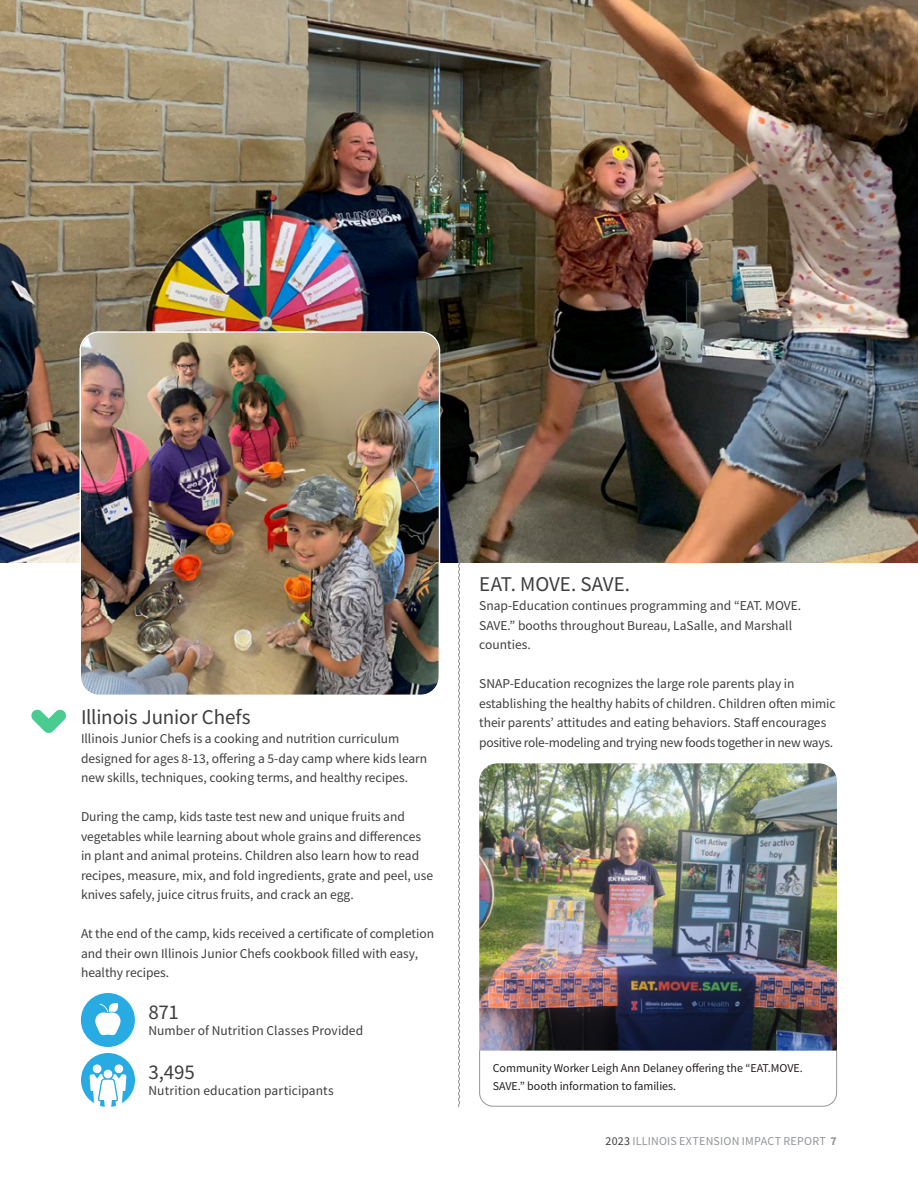
<style>
.page{position:relative;width:918px;height:1188px;background:#fff}
.page>*{position:absolute;margin:0;border:0;box-sizing:border-box;transform-origin:0 0}
.Article_Title{font:21px "Source Sans Variable";letter-spacing:-.01em;color:#3e3e3f}
.Statistic_Number{font:21px "Source Sans Variable";letter-spacing:-.01em;color:#3e3e3f}
.Statistic_Text{font:13.5px/19.5px "Source Sans Variable";color:#3e3e3f}
.Image_Caption{font:12px/18px "Source Sans Variable";color:#231f20}
.t1{font:12px "Source Sans Variable";letter-spacing:.015em;color:#939598}
.s1{color:#3e3e3f}
</style>
<div class="page">
<svg style="left:458px;top:562px;width:2px;height:545px"></svg>
<img style="left:479px;top:763px;width:358px;height:287px">
<img style="left:0;top:0;width:918px;height:562px">
<svg style="left:479px;top:1050px;width:358px;height:57px"></svg>
<svg style="left:31px;top:709px;width:35px;height:24px"></svg>
<img style="left:81px;top:333px;width:358px;height:360px">
<div style="left:80px;top:331px;width:360px;height:365px;border:2px solid #fff;border-radius:19px"></div>
<svg style="left:81px;top:1053px;width:54px;height:54px"></svg>
<svg style="left:81px;top:993px;width:54px;height:54px"></svg>
<h2 class="Article_Title" style="left:81px;top:704px;width:171px">Illinois Junior Chefs</h2>
<p class="Statistic_Text" style="left:81px;top:729px;width:348px">Illinois Junior Chefs is a cooking and nutrition curriculum designed for ages 8-13, offering a 5-day camp where kids learn new skills, techniques, cooking terms, and healthy recipes.</p>
<p class="Statistic_Text" style="left:81px;top:807px;width:354px">During the camp, kids taste test new and unique fruits and vegetables while learning about whole grains and differences in plant and animal proteins. Children also learn how to read recipes, measure, mix, and fold ingredients, grate and peel, use knives safely, juice citrus fruits, and crack an egg.</p>
<p class="Statistic_Text" style="left:81px;top:924px;width:355px">At the end of the camp, kids received a certificate of completion and their own Illinois Junior Chefs cookbook filled with easy, healthy recipes.</p>
<p class="Statistic_Number" style="left:148px;top:999px;width:32px">871</p>
<p class="Statistic_Text" style="left:148px;top:1021px;width:216px">Number of Nutrition Classes Provided</p>
<p class="Statistic_Number" style="left:148px;top:1059px;width:48px">3,495</p>
<p class="Statistic_Text" style="left:148px;top:1081px;width:187px">Nutrition education participants</p>
<h2 class="Article_Title" style="left:479px;top:571px;width:152px">EAT. MOVE. SAVE.</h2>
<p class="Statistic_Text" style="left:479px;top:596px;width:324px">Snap-Education continues programming and “EAT. MOVE.<br>SAVE.” booths throughout Bureau, LaSalle, and Marshall counties.</p>
<p class="Statistic_Text" style="left:479px;top:674px;width:358px">SNAP-Education recognizes the large role parents play in establishing the healthy habits of children. Children often mimic their parents’ attitudes and eating behaviors. Staff encourages positive role-modeling and trying new foods together in new ways.</p>
<p class="Image_Caption" style="left:493px;top:1059px;width:312px">Community Worker Leigh Ann Delaney offering the “EAT.MOVE.<br>SAVE.” booth information to families.</p>
<p class="t1" style="left:606px;top:1133px;width:233px"><span class="s1">2023</span> ILLINOIS EXTENSION IMPACT REPORT 7</p>
</div>
